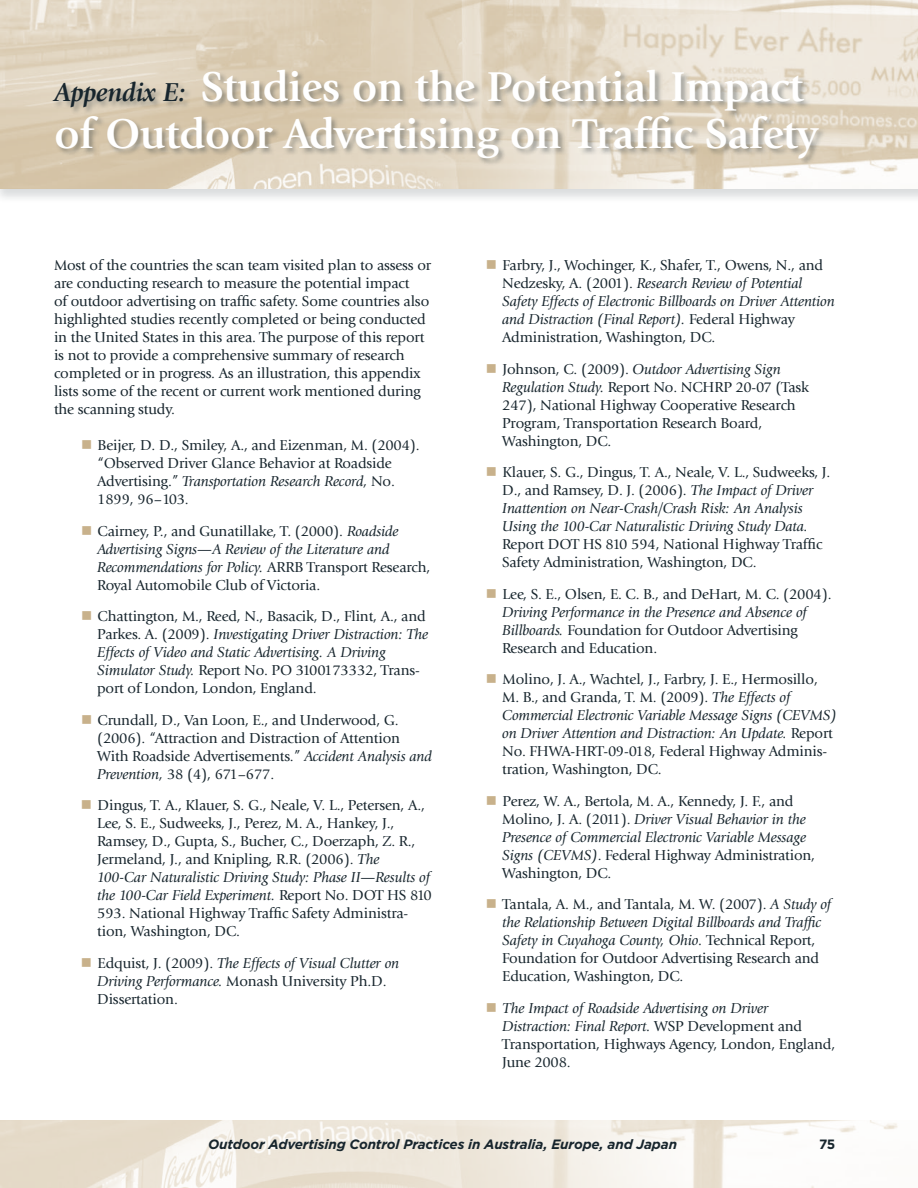
<style>
.page{position:relative;width:918px;height:1188px;background:#fff}
.page>*{position:absolute;margin:0;border:0;box-sizing:border-box;transform-origin:0 0}
.t1{font:700 43.5px/46.5px "Giovanni";letter-spacing:-.01em;color:#fff}
.t2{font:15px/18px "Giovanni";letter-spacing:-.01em;color:#17252d}
.t3{font:italic 15px/18px "Giovanni";letter-spacing:-.01em;color:#17252d}
.t4{font:italic 700 13.5px "Gotham";letter-spacing:-.01em;color:#17252d}
.t5{font:700 13.5px "Gotham";color:#17252d}
.s1{font-style:italic;font-size:27px;color:#17252d}
.s2{font-style:italic}
.s3{font-style:normal}
</style>
<div class="page">
<div style="left:0;top:0;width:918px;height:204px;background:#17252d;opacity:.2"></div>
<img style="left:0;top:0;width:918px;height:189px">
<img style="left:0;top:1120px;width:898px;height:68px">
<div style="left:52px;top:69px;width:774px;height:97px;background:#17252d;opacity:.35"></div>
<h1 class="t1" style="left:54px;top:64px;width:766px"><span class="s1">Appendix E:</span> Studies on the Potential Impact of Outdoor Advertising on Traffic Safety</h1>
<p class="t2" style="left:54px;top:256px;width:379px">Most of the countries the scan team visited plan to assess or are conducting research to measure the potential impact<br>of outdoor advertising on traffic safety. Some countries also highlighted studies recently completed or being conducted in the United States in this area. The purpose of this report is not to provide a comprehensive summary of research completed or in progress. As an illustration, this appendix lists some of the recent or current work mentioned during the scanning study.</p>
<p class="t2" style="left:97px;top:436px;width:324px">Beijer, D. D., Smiley, A., and Eizenman, M. (2004). “Observed Driver Glance Behavior at Roadside Advertising.” <span class="s2">Transportation Research Record,</span> No.<br>1899, 96–103.</p>
<p class="t2" style="left:97px;top:522px;width:335px">Cairney, P., and Gunatillake, T. (2000). <span class="s2">Roadside Advertising Signs—A Review of the Literature and Recommendations for Policy.</span> ARRB Transport Research, Royal Automobile Club of Victoria.</p>
<p class="t2" style="left:97px;top:607px;width:333px">Chattington, M., Reed, N., Basacik, D., Flint, A., and Parkes. A. (2009). <span class="s2">Investigating Driver Distraction: The Effects of Video and Static Advertising. A Driving Simulator Study.</span> Report No. PO 3100173332, Trans&shy;port of London, London, England.</p>
<p class="t2" style="left:97px;top:711px;width:336px">Crundall, D., Van Loon, E., and Underwood, G. (2006). “Attraction and Distraction of Attention With Roadside Advertisements.” <span class="s2">Accident Analysis and Prevention,</span> 38 (4), 671–677.</p>
<p class="t2" style="left:97px;top:796px;width:336px">Dingus, T. A., Klauer, S. G., Neale, V. L., Petersen, A., Lee, S. E., Sudweeks, J., Perez, M. A., Hankey, J., Ramsey, D., Gupta, S., Bucher, C., Doerzaph, Z. R., Jermeland, J., and Knipling, R.R. (2006). <span class="s2">The 100-Car Naturalistic Driving Study: Phase II—Results of the 100-Car Field Experiment.</span> Report No. DOT HS 810<br>593. National Highway Traffic Safety Administra&shy;tion, Washington, DC.</p>
<p class="t2" style="left:97px;top:954px;width:304px">Edquist, J. (2009). <span class="s2">The Effects of Visual Clutter on<br>Driving Performance.</span> Monash University Ph.D.<br>Dissertation.</p>
<p class="t2" style="left:502px;top:256px;width:334px">Farbry, J., Wochinger, K., Shafer, T., Owens, N., and Nedzesky, A. (2001). <span class="s2">Research Review of Potential Safety Effects of Electronic Billboards on Driver Attention and Distraction (Final Report).</span> Federal Highway Administration, Washington, DC.</p>
<p class="t2" style="left:502px;top:360px;width:308px">Johnson, C. (2009). <span class="s2">Outdoor Advertising Sign Regulation Study.</span> Report No. NCHRP 20-07 (Task 247), National Highway Cooperative Research Program, Transportation Research Board, Washington, DC.</p>
<p class="t3" style="left:502px;top:463px;width:330px"><span class="s3">Klauer, S. G., Dingus, T. A., Neale, V. L., Sudweeks, J.<br>D., and Ramsey, D. J. (2006).</span> The Impact of Driver Inattention on Near-Crash/Crash Risk: An Analysis Using the 100-Car Naturalistic Driving Study Data.</p>
<p class="t2" style="left:502px;top:535px;width:322px">Report DOT HS 810 594, National Highway Traffic<br>Safety Administration, Washington, DC.</p>
<p class="t2" style="left:503px;top:585px;width:330px">Lee, S. E., Olsen, E. C. B., and DeHart, M. C. (2004).</p>
<p class="t3" style="left:502px;top:603px;width:306px">Driving Performance in the Presence and Absence of<br>Billboards. <span class="s3">Foundation for Outdoor Advertising<br>Research and Education.</span></p>
<p class="t2" style="left:502px;top:670px;width:336px">Molino, J. A., Wachtel, J., Farbry, J. E., Hermosillo, M. B., and Granda, T. M. (2009). <span class="s2">The Effects of Commercial Electronic Variable Message Signs (CEVMS) on Driver Attention and Distraction: An Update.</span> Report No. FHWA-HRT-09-018, Federal Highway Adminis&shy;tration, Washington, DC.</p>
<p class="t2" style="left:502px;top:792px;width:314px">Perez, W. A., Bertola, M. A., Kennedy, J. F., and Molino, J. A. (2011). <span class="s2">Driver Visual Behavior in the Presence of Commercial Electronic Variable Message Signs (CEVMS)</span>. Federal Highway Administration, Washington, DC.</p>
<p class="t2" style="left:502px;top:895px;width:331px">Tantala, A. M., and Tantala, M. W. (2007). <span class="s2">A Study of the Relationship Between Digital Billboards and Traffic Safety in Cuyahoga County, Ohio.</span> Technical Report, Foundation for Outdoor Advertising Research and Education, Washington, DC.</p>
<p class="t2" style="left:502px;top:999px;width:335px"><span class="s2">The Impact of Roadside Advertising on Driver Distraction: Final Report.</span> WSP Development and Transportation, Highways Agency, London, England, June 2008.</p>
<p class="t4" style="left:208px;top:1135px;width:471px">Outdoor Advertising Control Practices in Australia, Europe, and Japan</p>
<p class="t5" style="left:819px;top:1135px;width:18px">75</p>
</div>
